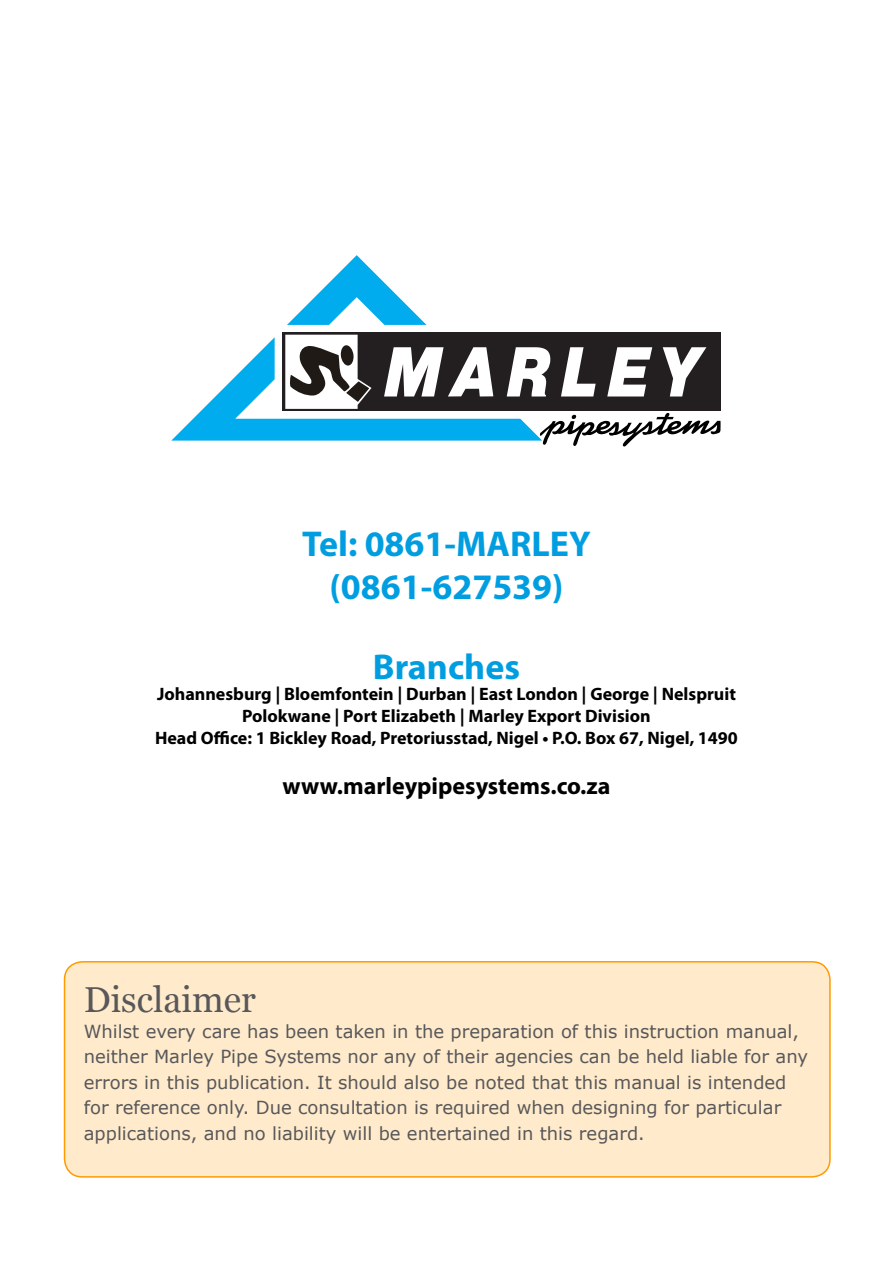
<style>
.page{position:relative;width:893px;height:1263px;background:#fff}
.page>*{position:absolute;margin:0;border:0;box-sizing:border-box;transform-origin:0 0}
.t1{font:700 36px/43.2px "Myriad Pro";color:#009ee0;text-align:center}
.t2{font:36px "MS Reference Serif";color:#58585a}
.t3{font:700 24px "Myriad Pro";color:#000}
.t4{font:18px/25.5px "MS Reference Sans Serif";color:#58585a}
.t5{font:700 18px/21.6px "Myriad Pro";color:#000;text-align:center}
</style>
<div class="page">
<div style="left:282px;top:332px;width:439px;height:79px;background:#231f20"></div>
<svg style="left:542px;top:413px;width:179px;height:33px"></svg>
<svg style="left:542px;top:347px;width:164px;height:49px"></svg>
<svg style="left:171px;top:255px;width:371px;height:186px"></svg>
<div style="left:65px;top:962px;width:765px;height:215px;background:#ffebcc;border-radius:18px"></div>
<div style="left:64px;top:961px;width:767px;height:216px;border:2px solid #ff9a00;border-radius:18px"></div>
<h1 class="t1" style="left:302px;top:521px;width:290px">Tel: 0861-MARLEY (0861-627539)</h1>
<h1 class="t1" style="left:373px;top:644px;width:149px">Branches</h1>
<p class="t5" style="left:155px;top:683px;width:584px">Johannesburg | Bloemfontein | Durban | East London | George | Nelspruit<br>Polokwane | Port Elizabeth | Marley Export Division<br>Head Office: 1 Bickley Road, Pretoriusstad, Nigel • P.O. Box 67, Nigel, 1490</p>
<h2 class="t3" style="left:283px;top:770px;width:329px">www.marleypipesystems.co.za</h2>
<h1 class="t2" style="left:84px;top:979px;width:174px">Disclaimer</h1>
<p class="t4" style="left:84px;top:1018px;width:726px">Whilst every care has been taken in the preparation of this instruction manual, neither Marley Pipe Systems nor any of their agencies can be held liable for any errors in this publication. It should also be noted that this manual is intended for reference only. Due consultation is required when designing for particular applications, and no liability will be entertained in this regard.</p>
</div>
